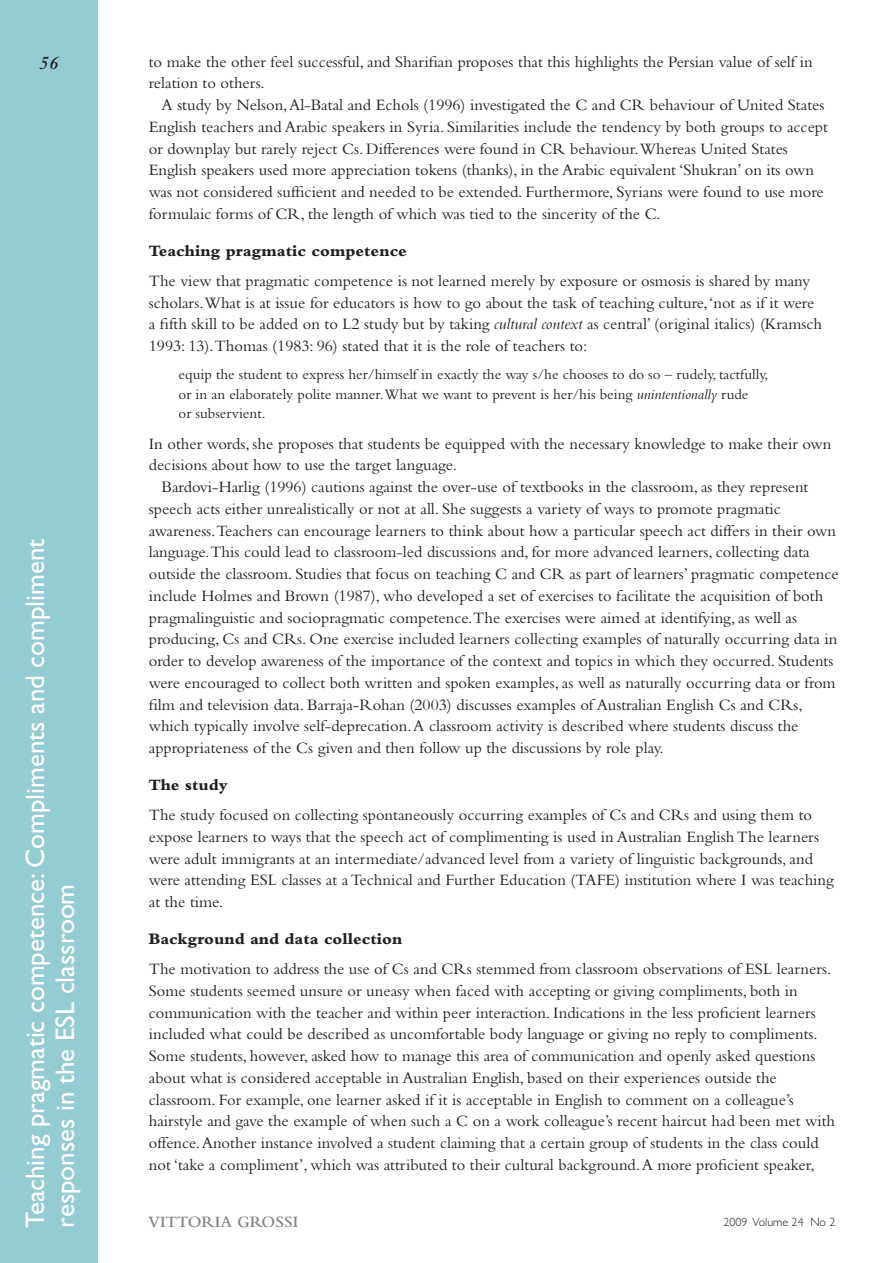
<style>
.page{position:relative;width:893px;height:1263px;background:#fff}
.page>*{position:absolute;margin:0;border:0;box-sizing:border-box;transform-origin:0 0}
.t1{font:27px/30px "Gill Sans";color:#fff}
.t2{font:italic 600 19.5px "Bembo";color:#231f20}
.t3{font:16.5px/21.8px "Bembo";color:#231f20}
.t4{font:800 16.5px "Bembo";color:#231f20}
.t5{font:600 16.5px "Bembo";color:#808285}
.t6{font:15px/19.5px "Bembo";color:#231f20}
.t7{font:300 12px "Gill Sans";color:#231f20}
.s1{font-style:italic}
</style>
<div class="page">
<div style="left:0;top:0;width:98px;height:1263px;background:#95cbd2"></div>
<p class="t2" style="left:39px;top:52px;width:21px">56</p>
<h1 class="t1" style="left:20px;top:1227px;width:690px;rotate:-90deg">Teaching pragmatic competence: Compliments and compliment responses in the ESL classroom</h1>
<p class="t3" style="left:149px;top:50px;width:665px">to make the other feel successful, and Sharifian proposes that this highlights the Persian value of self in relation to others.</p>
<p class="t3" style="left:149px;top:94px;width:681px;text-indent:13px">A study by Nelson, Al-Batal and Echols (1996) investigated the C and CR behaviour of United States English teachers and Arabic speakers in Syria. Similarities include the tendency by both groups to accept or downplay but rarely reject Cs. Differences were found in CR behaviour.Whereas United States English speakers used more appreciation tokens (thanks), in the Arabic equivalent ‘Shukran’ on its own was not considered sufficient and needed to be extended. Furthermore, Syrians were found to use more formulaic forms of CR, the length of which was tied to the sincerity of the C.</p>
<p class="t4" style="left:149px;top:241px;width:260px">Teaching pragmatic competence</p>
<p class="t3" style="left:149px;top:270px;width:675px">The view that pragmatic competence is not learned merely by exposure or osmosis is shared by many scholars.What is at issue for educators is how to go about the task of teaching culture, ‘not as if it were a fifth skill to be added on to L2 study but by taking <span class="s1">cultural context</span> as central’ (original italics) (Kramsch 1993: 13).Thomas (1983: 96) stated that it is the role of teachers to:</p>
<p class="t6" style="left:179px;top:364px;width:591px">equip the student to express her/himself in exactly the way s/he chooses to do so – rudely, tactfully, or in an elaborately polite manner.What we want to prevent is her/his being <span class="s1">unintentionally</span> rude<br>or subservient.</p>
<p class="t3" style="left:149px;top:432px;width:684px">In other words, she proposes that students be equipped with the necessary knowledge to make their own decisions about how to use the target language.</p>
<p class="t3" style="left:149px;top:476px;width:691px;text-indent:13px">Bardovi-Harlig (1996) cautions against the over-use of textbooks in the classroom, as they represent speech acts either unrealistically or not at all. She suggests a variety of ways to promote pragmatic awareness.Teachers can encourage learners to think about how a particular speech act differs in their own language.This could lead to classroom-led discussions and, for more advanced learners, collecting data outside the classroom. Studies that focus on teaching C and CR as part of learners’ pragmatic competence include Holmes and Brown (1987), who developed a set of exercises to facilitate the acquisition of both pragmalinguistic and sociopragmatic competence.The exercises were aimed at identifying, as well as producing, Cs and CRs. One exercise included learners collecting examples of naturally occurring data in order to develop awareness of the importance of the context and topics in which they occurred. Students were encouraged to collect both written and spoken examples, as well as naturally occurring data or from film and television data. Barraja-Rohan (2003) discusses examples of Australian English Cs and CRs, which typically involve self-deprecation. A classroom activity is described where students discuss the appropriateness of the Cs given and then follow up the discussions by role play.</p>
<p class="t4" style="left:149px;top:775px;width:80px">The study</p>
<p class="t3" style="left:149px;top:804px;width:672px">The study focused on collecting spontaneously occurring examples of Cs and CRs and using them to expose learners to ways that the speech act of complimenting is used in Australian English The learners were adult immigrants at an intermediate/advanced level from a variety of linguistic backgrounds, and were attending ESL</p>
<p class="t3" style="left:282px;top:869px;width:554px">classes at a Technical and Further Education (TAFE) institution where I was teaching</p>
<p class="t3" style="left:149px;top:891px;width:76px">at the time.</p>
<p class="t4" style="left:149px;top:929px;width:255px">Background and data collection</p>
<p class="t3" style="left:149px;top:958px;width:607px">The motivation to address the use of Cs and CRs stemmed from classroom observations of ESL</p>
<p class="t3" style="left:149px;top:958px;width:688px;text-indent:628px">learners.<br>Some students seemed unsure or uneasy when faced with accepting or giving compliments, both in communication with the teacher and within peer interaction. Indications in the less proficient learners included what could be described as uncomfortable body language or giving no reply to compliments.<br>Some students, however, asked how to manage this area of communication and openly asked questions about what is considered acceptable in Australian English, based on their experiences outside the classroom. For example, one learner asked if it is acceptable in English to comment on a colleague’s hairstyle and gave the example of when such a C on a work colleague’s recent haircut had been met with offence. Another instance involved a student claiming that a certain group of students in the class could not ‘take a compliment’, which was attributed to their cultural background. A more proficient speaker,</p>
<p class="t5" style="left:148px;top:1212px;width:136px">VITTORIA GROSSI</p>
<p class="t7" style="left:723px;top:1215px;width:114px">2009 Volume 24 No 2</p>
</div>
